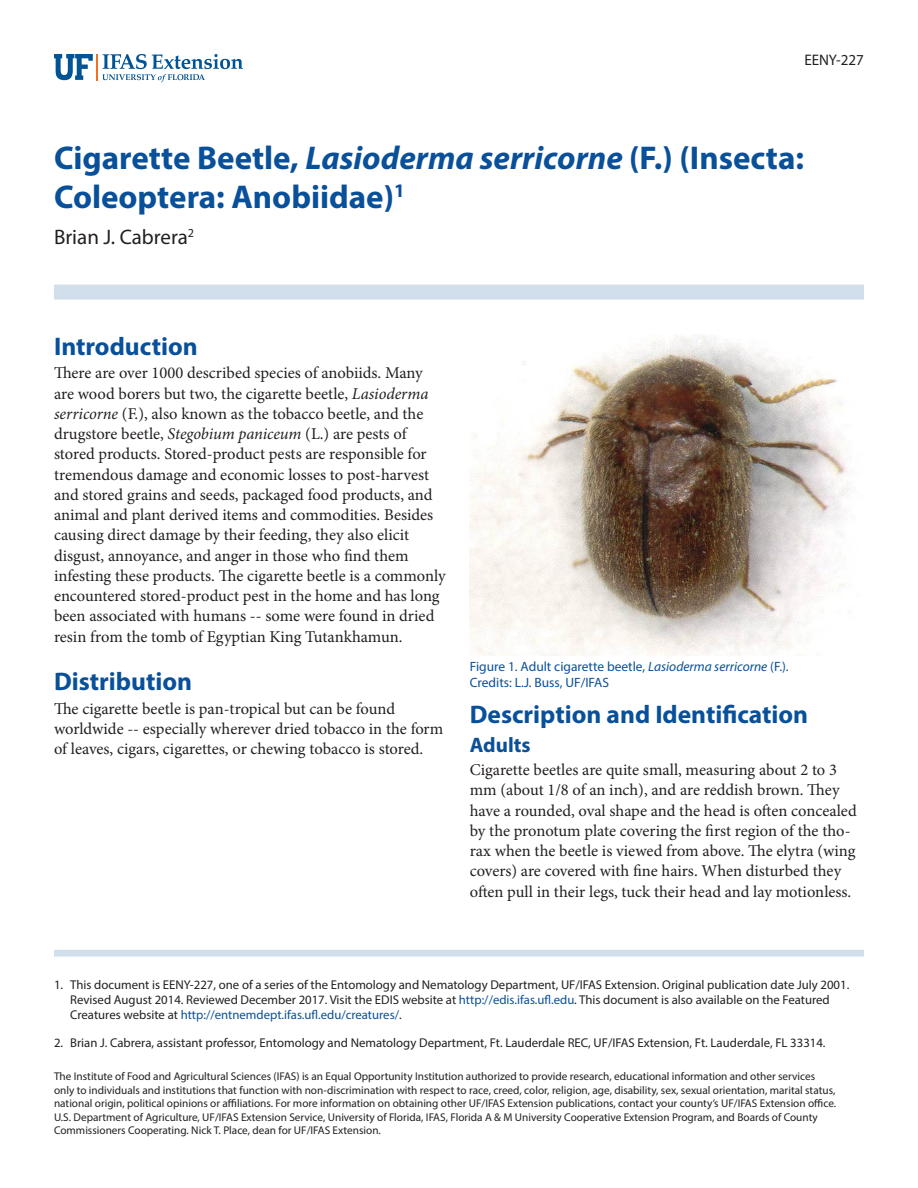
<style>
.page{position:relative;width:918px;height:1188px;background:#fff}
.page>*{position:absolute;margin:0;border:0;box-sizing:border-box;transform-origin:0 0}
.TitleRegular{font:700 33px/39.6px "Myriad Pro";color:#09509a}
.SectionHeading0{font:700 25.5px "Myriad Pro";color:#09509a}
.Author{font:21px "Myriad Pro";color:#231f20}
.SectionHeading1{font:700 21px "Myriad Pro";color:#09509a}
.Paragraph{font:16.5px/20.2px "Minion Pro";color:#231f20}
.PubNumber{font:15.3px "Myriad Pro";color:#231f20}
.FigureCaption{font:13.5px "Myriad Pro";color:#09509a}
.t1{font:12.75px/15.3px "Myriad Pro";color:#231f20}
.Disclaimer{font:11.25px/13.5px "Myriad Pro";color:#231f20}
.s1{font-style:italic}
.s2{color:#09509a}
</style>
<div class="page">
<svg style="left:54px;top:54px;width:189px;height:28px"></svg>
<div style="left:54px;top:285px;width:810px;height:15px;background:#d0dfeb"></div>
<div style="left:54px;top:950px;width:810px;height:7px;background:#d0dfeb"></div>
<img style="left:470px;top:335px;width:381px;height:320px">
<p class="PubNumber" style="left:804px;top:51px;width:61px">EENY-227</p>
<p class="TitleRegular" style="left:54px;top:137px;width:752px">Cigarette Beetle, <span class="s1">Lasioderma serricorne</span> (F.) (Insecta:<br>Coleoptera: Anobiidae)<sup>1</sup></p>
<p class="Author" style="left:54px;top:224px;width:142px">Brian J. Cabrera<sup>2</sup></p>
<p class="SectionHeading0" style="left:54px;top:330px;width:145px">Introduction</p>
<p class="Paragraph" style="left:54px;top:363px;width:393px">There are over 1000 described species of anobiids. Many are wood borers but two, the cigarette beetle, <span class="s1">Lasioderma serricorne</span> (F.), also known as the tobacco beetle, and the drugstore beetle, <span class="s1">Stegobium paniceum</span> (L.) are pests of stored products. Stored-product pests are responsible for tremendous damage and economic losses to post-harvest and stored grains and seeds, packaged food products, and animal and plant derived items and commodities. Besides causing direct damage by their feeding, they also elicit disgust, annoyance, and anger in those who find them infesting these products. The cigarette beetle is a commonly encountered stored-product pest in the home and has long been associated with humans -- some were found in dried resin from the tomb of Egyptian King Tutankhamun.</p>
<p class="SectionHeading0" style="left:54px;top:665px;width:140px">Distribution</p>
<p class="Paragraph" style="left:54px;top:698px;width:391px">The cigarette beetle is pan-tropical but can be found worldwide -- especially wherever dried tobacco in the form of leaves, cigars, cigarettes, or chewing tobacco is stored.</p>
<p class="SectionHeading0" style="left:470px;top:698px;width:340px">Description and Identification</p>
<p class="FigureCaption" style="left:470px;top:658px;width:320px">Figure 1. Adult cigarette beetle, <span class="s1">Lasioderma serricorne</span> (F.).</p>
<p class="FigureCaption" style="left:470px;top:675px;width:141px">Credits: L.J. Buss, UF/IFAS</p>
<p class="SectionHeading1" style="left:470px;top:731px;width:62px">Adults</p>
<p class="Paragraph" style="left:470px;top:760px;width:388px">Cigarette beetles are quite small, measuring about 2 to 3 mm (about 1/8 of an inch), and are reddish brown. They have a rounded, oval shape and the head is often concealed by the pronotum plate covering the first region of the tho&shy;rax when the beetle is viewed from above. The elytra (wing covers) are covered with fine hairs. When disturbed they often pull in their legs, tuck their head and lay motionless.</p>
<p class="t1" style="left:70px;top:977px;width:781px;text-indent:-16px">1. This document is EENY-227, one of a series of the Entomology and Nematology Department, UF/IFAS Extension. Original publication date July 2001.<br>Revised August 2014. Reviewed December 2017. Visit the EDIS website at <span class="s2">http://edis.ifas.ufl.edu</span>. This document is also available on the Featured<br>Creatures website at <span class="s2">http://entnemdept.ifas.ufl.edu/creatures/</span>.</p>
<p class="t1" style="left:54px;top:1035px;width:773px">2. Brian J. Cabrera, assistant professor, Entomology and Nematology Department, Ft. Lauderdale REC, UF/IFAS Extension, Ft. Lauderdale, FL 33314.</p>
<p class="Disclaimer" style="left:54px;top:1069px;width:784px">The Institute of Food and Agricultural Sciences (IFAS) is an Equal Opportunity Institution authorized to provide research, educational information and other services only to individuals and institutions that function with non-discrimination with respect to race, creed, color, religion, age, disability, sex, sexual orientation, marital status, national origin, political opinions or affiliations. For more information on obtaining other UF/IFAS Extension publications, contact your county’s UF/IFAS Extension office.<br>U.S. Department of Agriculture, UF/IFAS Extension Service, University of Florida, IFAS, Florida A &amp; M University Cooperative Extension Program, and Boards of County Commissioners Cooperating. Nick T. Place, dean for UF/IFAS Extension.</p>
</div>
